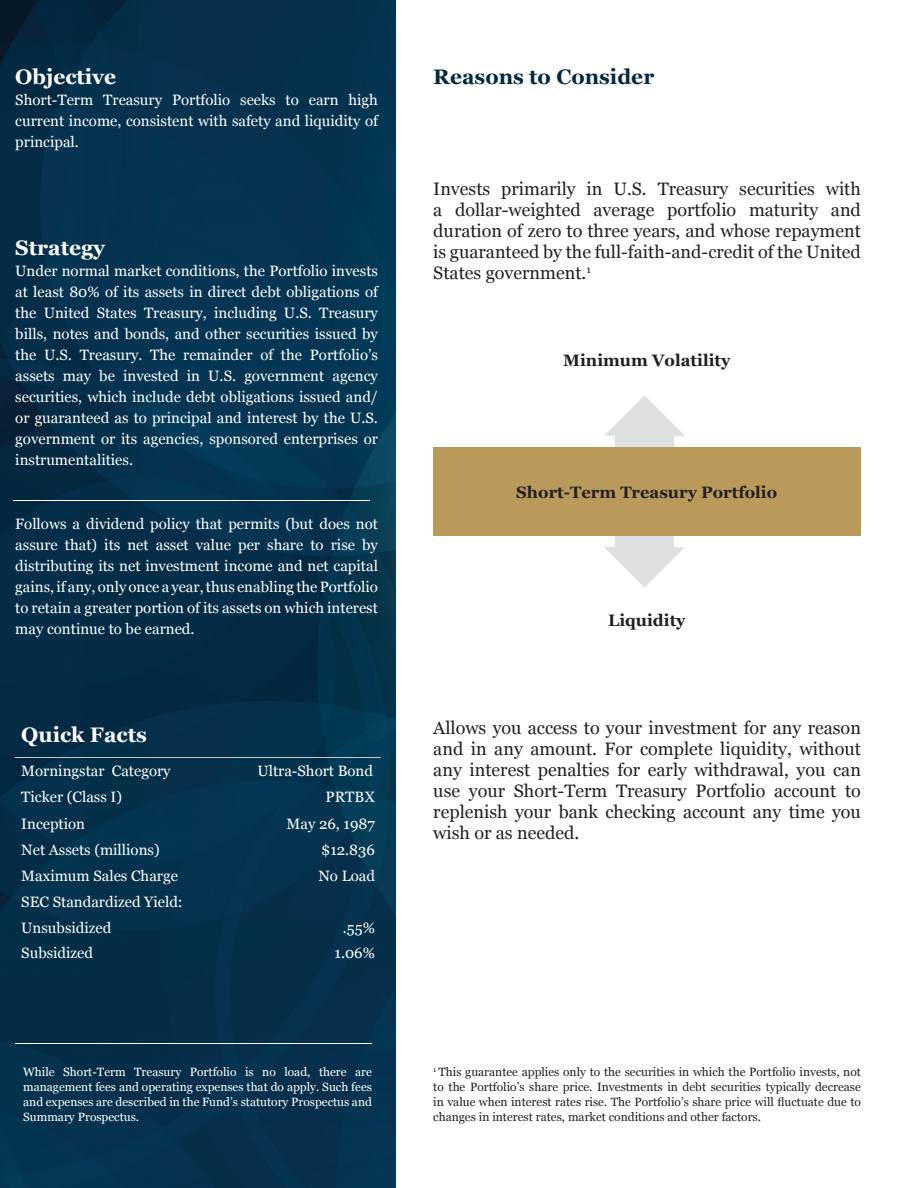
<style>
.page{position:relative;width:918px;height:1188px;background:#fff}
.page>*{position:absolute;margin:0;border:0;box-sizing:border-box;transform-origin:0 0}
.t1{font:700 21px "Georgia";color:#fff}
.t2{font:700 21px "Georgia";color:#032841}
.t3{font:18px/21px "Georgia";color:#231f20;text-align:justify}
.t4{font:700 16.5px "Georgia";color:#231f20}
.t5{font:15px/21px "Georgia";color:#fff;text-align:justify}
.t6{font:12px/15px "Georgia";color:#231f20;text-align:justify}
.t7{font:12px/15px "Georgia";color:#fff;text-align:justify}
</style>
<div class="page">
<img style="left:0;top:0;width:396px;height:1188px">
<hr style="left:15px;top:757px;width:258px;height:1px;background:#c4c6c8">
<hr style="left:273px;top:757px;width:108px;height:1px;background:#c4c6c8">
<hr style="left:15px;top:1044px;width:357px;height:1px;background:#fff">
<hr style="left:13px;top:500px;width:357px;height:1px;background:#fff">
<div style="left:433px;top:447px;width:428px;height:89px;background:#b99a5b"></div>
<svg style="left:604px;top:395px;width:81px;height:41px"></svg>
<div style="left:615px;top:434px;width:59px;height:13px;background:#dfe0e2"></div>
<svg style="left:604px;top:547px;width:81px;height:41px"></svg>
<div style="left:615px;top:536px;width:59px;height:13px;background:#dfe0e2"></div>
<h1 class="t1" style="left:15px;top:61px;width:102px">Objective</h1>
<p class="t5" style="left:15px;top:88px;width:364px">Short-Term Treasury Portfolio seeks to earn high current income, consistent with safety and liquidity of principal.</p>
<h1 class="t1" style="left:15px;top:232px;width:91px">Strategy</h1>
<p class="t5" style="left:15px;top:259px;width:364px">Under normal market conditions, the Portfolio invests at least 80% of its assets in direct debt obligations of the United States Treasury, including U.S. Treasury bills, notes and bonds, and other securities issued by the U.S. Treasury. The remainder of the Portfolio’s assets may be invested in U.S. government agency securities, which include debt obligations issued and/ or guaranteed as to principal and interest by the U.S. government or its agencies, sponsored enterprises or instrumentalities.</p>
<p class="t5" style="left:15px;top:512px;width:364px">Follows a dividend policy that permits (but does not assure that) its net asset value per share to rise by distributing its net investment income and net capital gains, if any, only once a year, thus enabling the Portfolio to retain a greater portion of its assets on which interest may continue to be earned.</p>
<h1 class="t1" style="left:21px;top:719px;width:127px">Quick Facts</h1>
<p class="t5" style="left:21px;top:760px;width:151px">Morningstar Category</p>
<p class="t5" style="left:257px;top:760px;width:117px">Ultra-Short Bond</p>
<p class="t5" style="left:21px;top:786px;width:102px">Ticker (Class I)</p>
<p class="t5" style="left:326px;top:786px;width:51px">PRTBX</p>
<p class="t5" style="left:21px;top:812px;width:65px">Inception</p>
<p class="t5" style="left:287px;top:812px;width:90px">May 26, 1987</p>
<p class="t5" style="left:21px;top:838px;width:140px">Net Assets (millions)</p>
<p class="t5" style="left:321px;top:838px;width:55px">$12.836</p>
<p class="t5" style="left:21px;top:865px;width:158px">Maximum Sales Charge</p>
<p class="t5" style="left:318px;top:865px;width:58px">No Load</p>
<p class="t5" style="left:21px;top:888px;width:163px;line-height:25.7px">SEC Standardized Yield:<br>Unsubsidized</p>
<p class="t5" style="left:343px;top:916px;width:34px">.55%</p>
<p class="t5" style="left:21px;top:942px;width:73px">Subsidized</p>
<p class="t5" style="left:335px;top:942px;width:42px">1.06%</p>
<p class="t7" style="left:23px;top:1063px;width:350px">While Short-Term Treasury Portfolio is no load, there are management fees and operating expenses that do apply. Such fees and expenses are described in the Fund’s statutory Prospectus and Summary Prospectus.</p>
<h1 class="t2" style="left:433px;top:61px;width:222px">Reasons to Consider</h1>
<p class="t3" style="left:433px;top:178px;width:429px">Invests primarily in U.S. Treasury securities with a dollar-weighted average portfolio maturity and duration of zero to three years, and whose repayment is guaranteed by the full-faith-and-credit of the United States government.<sup>1</sup></p>
<p class="t4" style="left:563px;top:348px;width:169px">Minimum Volatility</p>
<p class="t4" style="left:516px;top:480px;width:263px">Short-Term Treasury Portfolio</p>
<p class="t4" style="left:608px;top:608px;width:79px">Liquidity</p>
<p class="t3" style="left:433px;top:717px;width:429px">Allows you access to your investment for any reason and in any amount. For complete liquidity, without any interest penalties for early withdrawal, you can use your Short-Term Treasury Portfolio account to replenish your bank checking account any time you wish or as needed.</p>
<p class="t6" style="left:433px;top:1064px;width:429px"><sup>1</sup> This guarantee applies only to the securities in which the Portfolio invests, not to the Portfolio’s share price. Investments in debt securities typically decrease in value when interest rates rise. The Portfolio’s share price will fluctuate due to changes in interest rates, market conditions and other factors.</p>
</div>
